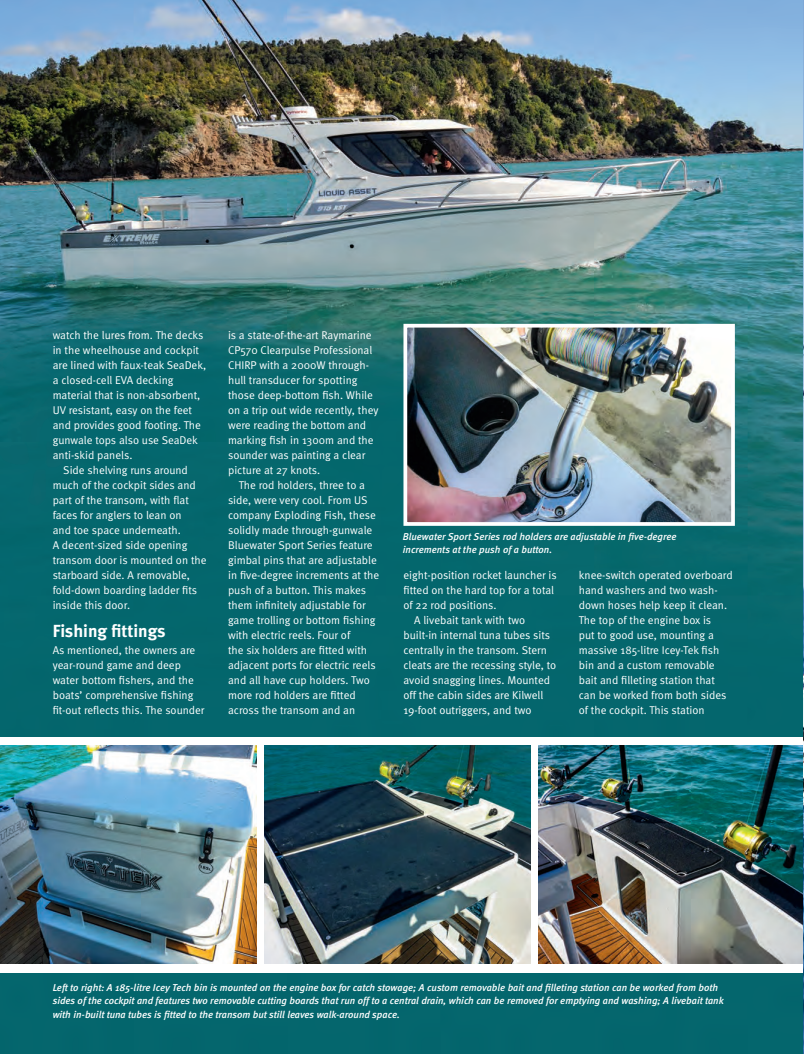
<style>
.page{position:relative;width:804px;height:1054px;background:#fff}
.page>*{position:absolute;margin:0;border:0;box-sizing:border-box;transform-origin:0 0}
.t1{font:700 17.5px "Meta";color:#fff}
.t2{font:11.25px/15px "Meta Normal";color:#fff}
.t3{font:italic 500 10px/13.8px "Meta";color:#fff}
</style>
<div class="page">
<img style="left:0;top:0;width:804px;height:1054px">
<img style="left:408px;top:329px;width:322px;height:192px">
<div style="left:403px;top:324px;width:332px;height:202px;border:4px solid #fff"></div>
<div style="left:0;top:737px;width:803px;height:235px;background:#fff"></div>
<img style="left:0;top:746px;width:257px;height:217px">
<img style="left:265px;top:746px;width:265px;height:217px">
<img style="left:538px;top:746px;width:266px;height:217px">
<p class="t2" style="left:53px;top:327px;width:152px">watch the lures from. The decks</p>
<p class="t2" style="left:53px;top:342px;width:148px">in the wheelhouse and cockpit</p>
<p class="t2" style="left:53px;top:357px;width:155px">are lined with faux-teak SeaDek,</p>
<p class="t2" style="left:53px;top:372px;width:122px">a closed-cell EVA decking</p>
<p class="t2" style="left:53px;top:387px;width:149px">material that is non-absorbent,</p>
<p class="t2" style="left:53px;top:402px;width:141px">UV resistant, easy on the feet</p>
<p class="t2" style="left:53px;top:417px;width:150px">and provides good footing. The</p>
<p class="t2" style="left:53px;top:432px;width:147px">gunwale tops also use SeaDek</p>
<p class="t2" style="left:53px;top:447px;width:81px">anti-skid panels.</p>
<p class="t2" style="left:63px;top:462px;width:126px">Side shelving runs around</p>
<p class="t2" style="left:53px;top:477px;width:145px">much of the cockpit sides and</p>
<p class="t2" style="left:53px;top:492px;width:138px">part of the transom, with flat</p>
<p class="t2" style="left:53px;top:507px;width:130px">faces for anglers to lean on</p>
<p class="t2" style="left:53px;top:522px;width:130px">and toe space underneath.</p>
<p class="t2" style="left:53px;top:537px;width:136px">A decent-sized side opening</p>
<p class="t2" style="left:53px;top:552px;width:155px">transom door is mounted on the</p>
<p class="t2" style="left:53px;top:567px;width:139px">starboard side. A removable,</p>
<p class="t2" style="left:53px;top:582px;width:146px">fold-down boarding ladder fits</p>
<p class="t2" style="left:53px;top:597px;width:79px">inside this door.</p>
<h1 class="t1" style="left:53px;top:620px;width:115px">Fishing fittings</h1>
<p class="t2" style="left:53px;top:642px;width:153px">As mentioned, the owners are year-round game and deep water bottom fishers, and the boats’ comprehensive fishing fit-out reflects this. The sounder</p>
<p class="t2" style="left:228px;top:327px;width:152px">is a state-of-the-art Raymarine<br>CP570 Clearpulse Professional<br>CHIRP with a 2000W through&shy;hull transducer for spotting those deep-bottom fish. While on a trip out wide recently, they were reading the bottom and marking fish in 1300m and the sounder was painting a clear picture at 27 knots.</p>
<p class="t2" style="left:228px;top:477px;width:153px;text-indent:11px">The rod holders, three to a side, were very cool. From US company Exploding Fish, these solidly made through-gunwale<br>Bluewater Sport Series feature gimbal pins that are adjustable in five-degree increments at the push of a button. This makes them infinitely adjustable for game trolling or bottom fishing with electric reels. Four of<br>the six holders are fitted with adjacent ports for electric reels and all have cup holders. Two more rod holders are fitted across the transom and an</p>
<p class="t3" style="left:403px;top:529px;width:275px">Bluewater Sport Series rod holders are adjustable in five-degree increments at the push of a button.</p>
<p class="t2" style="left:403px;top:567px;width:155px">eight-position rocket launcher is</p>
<p class="t2" style="left:403px;top:582px;width:152px">fitted on the hard top for a total</p>
<p class="t2" style="left:403px;top:597px;width:95px">of 22 rod positions.</p>
<p class="t2" style="left:414px;top:612px;width:113px">A livebait tank with two</p>
<p class="t2" style="left:403px;top:627px;width:148px">built-in internal tuna tubes sits</p>
<p class="t2" style="left:403px;top:642px;width:145px">centrally in the transom. Stern</p>
<p class="t2" style="left:403px;top:657px;width:154px">cleats are the recessing style, to</p>
<p class="t2" style="left:403px;top:672px;width:148px">avoid snagging lines. Mounted</p>
<p class="t2" style="left:403px;top:687px;width:141px">off the cabin sides are Kilwell</p>
<p class="t2" style="left:403px;top:702px;width:130px">19-foot outriggers, and two</p>
<p class="t2" style="left:579px;top:567px;width:155px">knee-switch operated overboard hand washers and two wash&shy;down hoses help keep it clean.<br>The top of the engine box is<br>put to good use, mounting a massive 185-litre Icey-Tek fish bin and a custom removable bait and filleting station that can be worked from both sides of the cockpit. This station</p>
<p class="t3" style="left:53px;top:980px;width:672px">Left to right: A 185-litre Icey Tech bin is mounted on the engine box for catch stowage; A custom removable bait and filleting station can be worked from both sides of the cockpit and features two removable cutting boards that run off to a central drain, which can be removed for emptying and washing; A livebait tank with in-built tuna tubes is fitted to the transom but still leaves walk-around space.</p>
</div>
